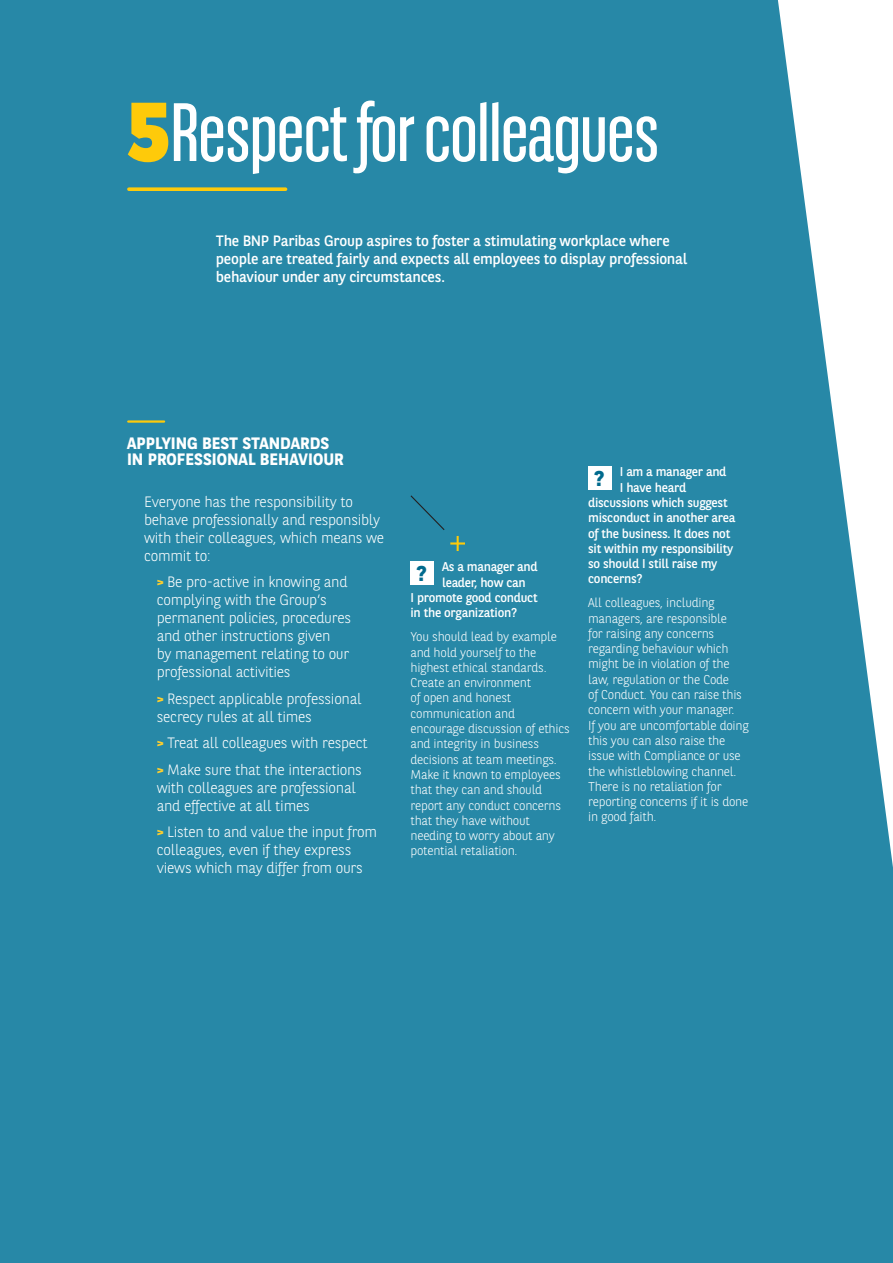
<style>
.page{position:relative;width:893px;height:1263px;background:#2788a7}
.page>*{position:absolute;margin:0;border:0;box-sizing:border-box;transform-origin:0 0}
.Texte_courant{font:82.5px "BNPP Sans Condensed";letter-spacing:-.02em;color:#fff}
.Texte_courant-2{font:700 21.45px "BNPP Sans";color:#006a8d}
.t1{font:700 16.5px/16.5px "BNPP Sans";color:#fff}
.t2{font:300 15px/18px "BNPP Sans";letter-spacing:-.02em;color:#fff}
.t3{font:15px/18px "BNPP Sans";letter-spacing:-.015em;color:#fff}
.t4{font:300 12.75px/15.3px "BNPP Sans";letter-spacing:-.02em;color:#fff}
.t5{font:12.75px "BNPP Sans";letter-spacing:-.02em;color:#fff}
.s1{font-family:"BNPP Sans";font-weight:800;font-size:83.25px;color:#feca0a}
.s2{font-weight:700;font-size:13.5px;color:#ffcf2d}
</style>
<div class="page">
<div style="left:409px;top:494px;width:56px;height:57px;background:#2788a7"></div>
<svg style="left:129px;top:187px;width:157px;height:4px"></svg>
<hr style="left:128px;top:420px;width:36px;height:3px;background:#feca0a">
<div style="left:588px;top:467px;width:23px;height:23px;background:#fff"></div>
<div style="left:410px;top:562px;width:24px;height:23px;background:#fff"></div>
<p class="Texte_courant" style="left:127px;top:88px;width:534px"><span class="s1">5</span>Respect for colleagues</p>
<p class="t3" style="left:216px;top:231px;width:473px">The BNP Paribas Group aspires to foster a stimulating workplace where people are treated fairly and expects all employees to display professional behaviour under any circumstances.</p>
<p class="t1" style="left:127px;top:434px;width:218px">APPLYING BEST STANDARDS<br>IN PROFESSIONAL BEHAVIOUR</p>
<p class="t2" style="left:144px;top:492px;width:242px">Everyone has the responsibility to behave professionally and responsibly with their colleagues, which means we commit to:</p>
<p class="t2" style="left:157px;top:572px;width:196px"><span class="s2">&gt;</span> Be pro-active in knowing and complying with the Group’s permanent policies, procedures and other instructions given<br>by management relating to our professional activities</p>
<p class="t2" style="left:157px;top:689px;width:206px"><span class="s2">&gt;</span> Respect applicable professional secrecy rules at all times</p>
<p class="t2" style="left:157px;top:733px;width:212px"><span class="s2">&gt;</span> Treat all colleagues with respect</p>
<p class="t2" style="left:157px;top:760px;width:207px"><span class="s2">&gt;</span> Make sure that the interactions with colleagues are professional and effective at all times</p>
<p class="t2" style="left:157px;top:822px;width:222px"><span class="s2">&gt;</span> Listen to and value the input from colleagues, even if they express views which may differ from ours</p>
<p class="t5" style="left:442px;top:558px;width:97px">As a manager and</p>
<p class="t5" style="left:442px;top:574px;width:85px">leader, how can</p>
<p class="t5" style="left:410px;top:589px;width:129px">I promote good conduct</p>
<p class="t5" style="left:410px;top:604px;width:108px">in the organization?</p>
<p class="t4" style="left:410px;top:628px;width:161px">You should lead by example and hold yourself to the highest ethical standards.<br>Create an environment<br>of open and honest communication and encourage discussion of ethics and integrity in business decisions at team meetings.<br>Make it known to employees that they can and should report any conduct concerns that they have without needing to worry about any potential retaliation.</p>
<p class="Texte_courant-2" style="left:416px;top:559px;width:12px">?</p>
<p class="t5" style="left:620px;top:463px;width:108px">I am a manager and</p>
<p class="t5" style="left:620px;top:478px;width:68px">I have heard</p>
<p class="t5" style="left:588px;top:494px;width:141px">discussions which suggest</p>
<p class="t5" style="left:588px;top:509px;width:149px">misconduct in another area</p>
<p class="t5" style="left:588px;top:524px;width:144px">of the business. It does not</p>
<p class="t5" style="left:588px;top:540px;width:147px">sit within my responsibility</p>
<p class="t5" style="left:588px;top:555px;width:131px">so should I still raise my</p>
<p class="t5" style="left:588px;top:570px;width:56px">concerns?</p>
<p class="t4" style="left:588px;top:595px;width:162px">All colleagues, including managers, are responsible<br>for raising any concerns regarding behaviour which might be in violation of the law, regulation or the Code<br>of Conduct. You can raise this concern with your manager.<br>If you are uncomfortable doing this you can also raise the issue with Compliance or use the whistleblowing channel.<br>There is no retaliation for reporting concerns if it is done in good faith.</p>
<p class="Texte_courant-2" style="left:594px;top:463px;width:12px">?</p>
</div>
